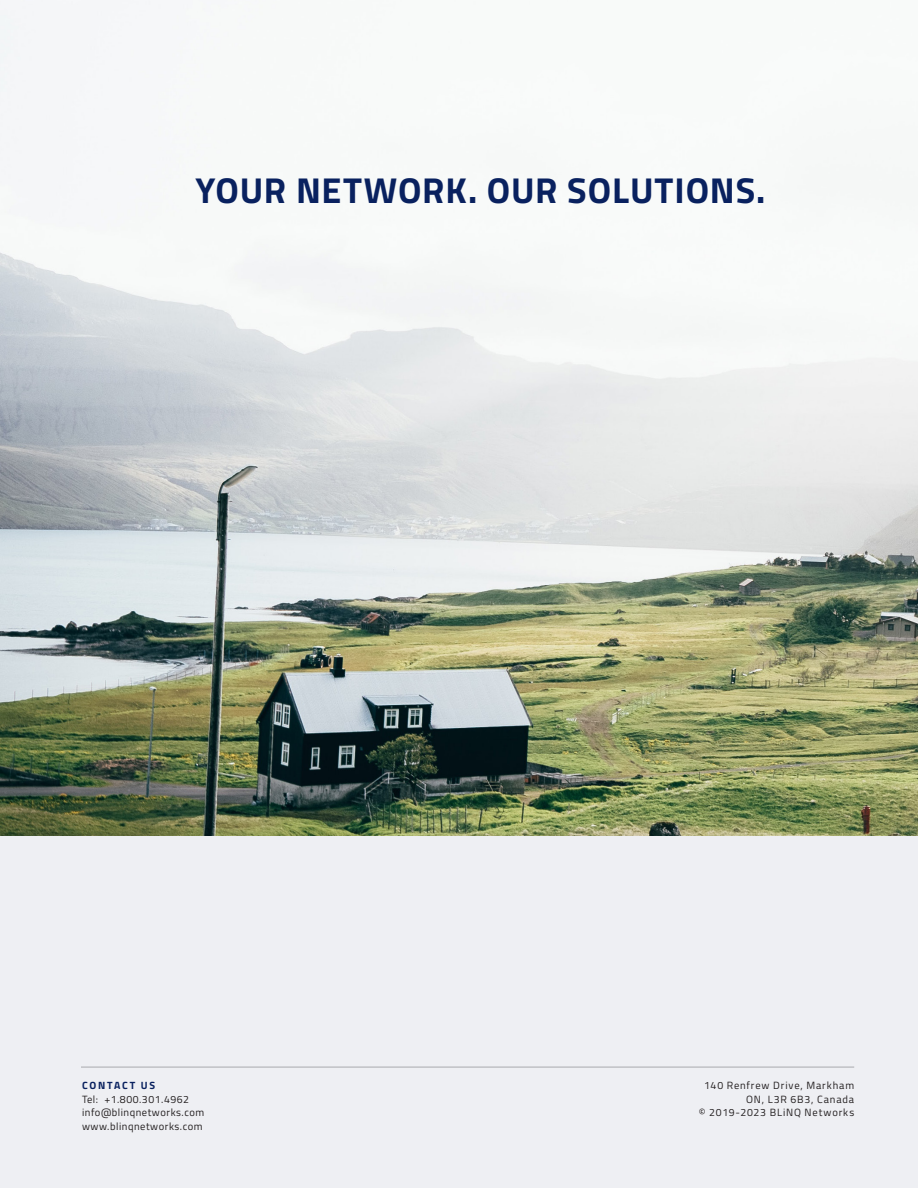
<style>
.page{position:relative;width:918px;height:1188px;background:#fff}
.page>*{position:absolute;margin:0;border:0;box-sizing:border-box;transform-origin:0 0}
.Details{font:700 36px "Titillium Web";letter-spacing:.02em;color:#09215f}
.Info_Text_7{font:10.5px "Titillium Web";letter-spacing:.05em;color:#231f20}
.Info_Text_7-2{font:10.5px "Titillium Web";letter-spacing:.08em;color:#231f20}
.Info_Text_7-3{font:10.5px "Titillium Web";letter-spacing:.085em;color:#231f20}
.Info_Text_7-4{font:700 10.5px "Titillium Web";letter-spacing:.165em;color:#09215f}
</style>
<div class="page">
<div style="left:0;top:791px;width:918px;height:397px;background:#eeeff3"></div>
<img style="left:0;top:0;width:918px;height:836px">
<hr style="left:81px;top:1067px;width:773px;height:1px;background:#a8a9ad">
<p class="Details" style="left:195px;top:163px;width:572px">YOUR NETWORK. OUR SOLUTIONS.</p>
<p class="Info_Text_7-4" style="left:82px;top:1077px;width:74px">CONTACT US</p>
<p class="Info_Text_7" style="left:82px;top:1091px;width:109px">Tel: +1.800.301.4962</p>
<p class="Info_Text_7" style="left:82px;top:1105px;width:124px">info@blinqnetworks.com</p>
<p class="Info_Text_7" style="left:82px;top:1118px;width:122px">www.blinqnetworks.com</p>
<p class="Info_Text_7-3" style="left:704px;top:1078px;width:152px">140 Renfrew Drive, Markham</p>
<p class="Info_Text_7-2" style="left:746px;top:1091px;width:110px">ON, L3R 6B3, Canada</p>
<p class="Info_Text_7-2" style="left:699px;top:1105px;width:157px">© 2019-2023 BLiNQ Networks</p>
</div>
